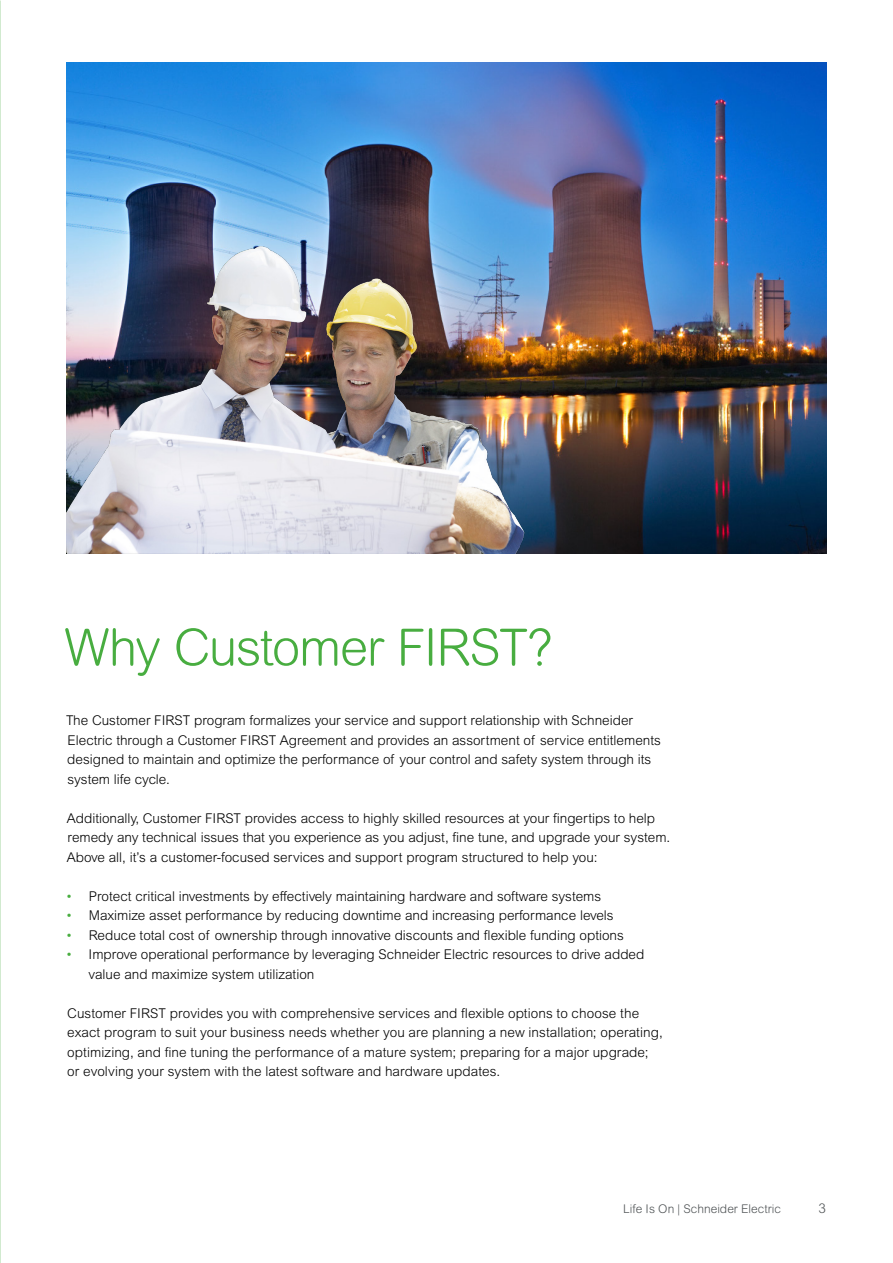
<style>
.page{position:relative;width:893px;height:1263px;background:#fff}
.page>*{position:absolute;margin:0;border:0;box-sizing:border-box;transform-origin:0 0}
.t1{font:300 51px "Arial Rounded MT Pro";letter-spacing:-.025em;color:#48ad40}
.t2{font:300 13.5px/19.5px "Arial MT Pro";color:#000}
.t3{font:300 13.5px "Arial MT Pro";color:#505456}
.t4{font:300 12px "Arial Rounded MT Pro";color:#505456}
.s1{color:#48ad40}
</style>
<div class="page">
<img style="left:67px;top:62px;width:759px;height:492px">
<img style="left:67px;top:207px;width:496px;height:347px">
<h1 class="t1" style="left:64px;top:618px;width:490px">Why Customer FIRST?</h1>
<p class="t2" style="left:66px;top:711px;width:596px">The Customer FIRST program formalizes your service and support relationship with Schneider Electric through a Customer FIRST Agreement and provides an assortment of service entitlements designed to maintain and optimize the performance of your control and safety system through its system life cycle.</p>
<p class="t2" style="left:67px;top:808px;width:605px">Additionally, Customer FIRST provides access to highly skilled resources at your fingertips to help remedy any technical issues that you experience as you adjust, fine tune, and upgrade your system.<br>Above all, it’s a customer-focused services and support program structured to help you:</p>
<p class="t2" style="left:66px;top:886px;width:537px"><span class="s1">•</span> Protect critical investments by effectively maintaining hardware and software systems</p>
<p class="t2" style="left:66px;top:906px;width:549px"><span class="s1">•</span> Maximize asset performance by reducing downtime and increasing performance levels</p>
<p class="t2" style="left:66px;top:925px;width:560px"><span class="s1">•</span> Reduce total cost of ownership through innovative discounts and flexible funding options</p>
<p class="t2" style="left:89px;top:945px;width:557px;text-indent:-23px"><span class="s1">•</span> Improve operational performance by leveraging Schneider Electric resources to drive added value and maximize system utilization</p>
<p class="t2" style="left:67px;top:1003px;width:597px">Customer FIRST provides you with comprehensive services and flexible options to choose the exact program to suit your business needs whether you are planning a new installation; operating, optimizing, and fine tuning the performance of a mature system; preparing for a major upgrade; or evolving your system with the latest software and hardware updates.</p>
<p class="t4" style="left:623px;top:1201px;width:159px">Life Is On | Schneider Electric</p>
<p class="t3" style="left:818px;top:1199px;width:9px">3</p>
</div>
